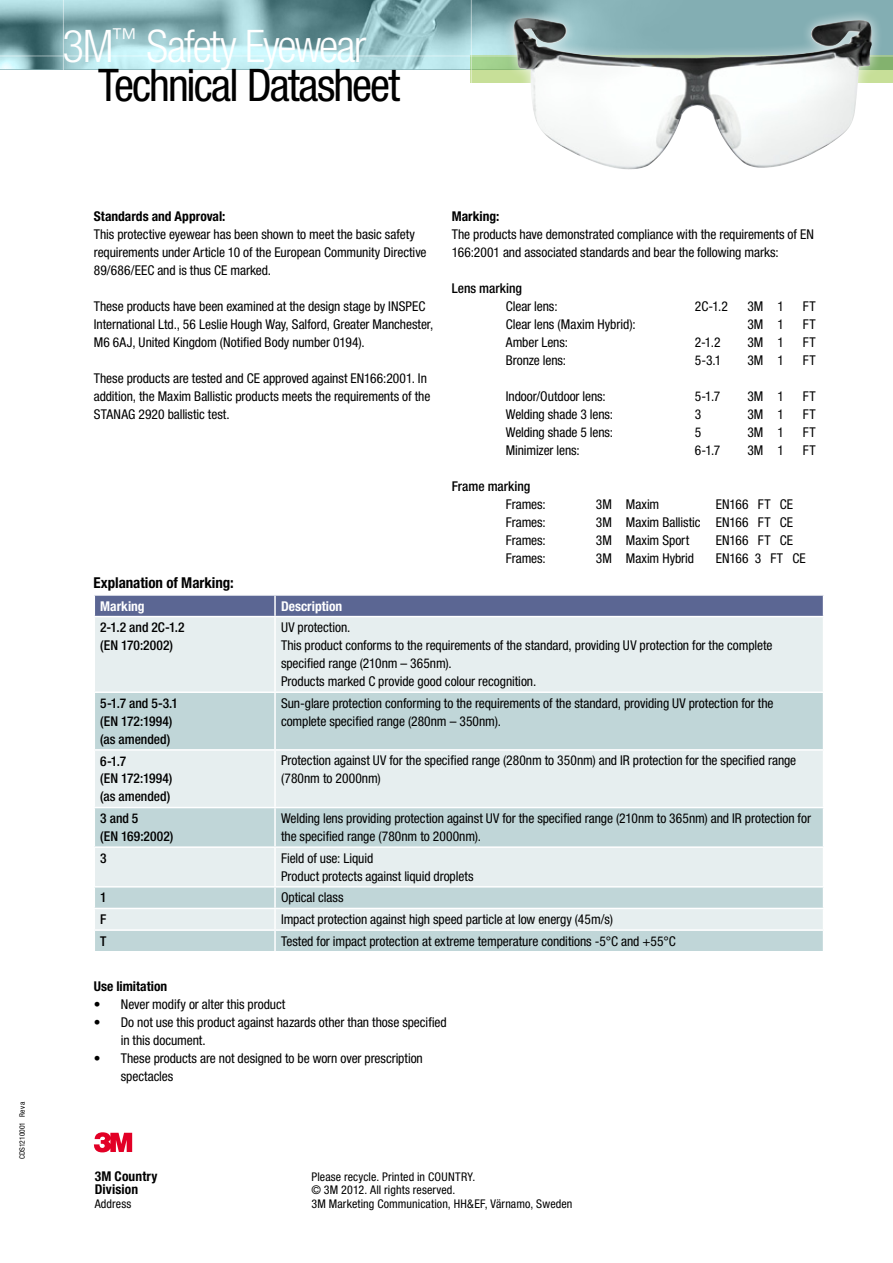
<style>
.page{position:relative;width:893px;height:1263px;background:#fff}
.page>*{position:absolute;margin:0;border:0;box-sizing:border-box;transform-origin:0 0}
.t1{font:condensed 45px/39.3px "Helvetica Neue LT Pro";letter-spacing:-.04em;color:#000}
.t2{font:700 condensed 15px "Helvetica Neue LT Pro";letter-spacing:-.005em;color:#000}
.t3{font:condensed 13.5px/18px "Helvetica Neue LT Pro";letter-spacing:-.005em;color:#000}
.t4{font:500 condensed 13.5px/18px "Helvetica Neue LT Pro";color:#000}
.t5{font:700 condensed 13.5px/13.5px "Helvetica Neue LT Pro";letter-spacing:.005em;color:#000}
.t6{font:700 condensed 13.5px "Helvetica Neue LT Pro";color:#fff}
.t7{font:condensed 12px/13.5px "Helvetica Neue LT Pro";letter-spacing:.01em;color:#000}
.t8{font:condensed 7.5px "Helvetica Neue LT Pro";color:#000}
.s1{font-weight:300;color:#fff}
</style>
<div class="page">
<div style="left:95px;top:617px;width:728px;height:74px;background:#e6eeef"></div>
<svg style="left:95px;top:693px;width:728px;height:258px;background:#d1e1e2"></svg>
<svg style="left:94px;top:595px;width:730px;height:21px;background:#626d97"></svg>
<hr style="left:274px;top:617px;width:2px;height:74px;background:#fff">
<hr style="left:274px;top:693px;width:2px;height:56px;background:#fff">
<hr style="left:94px;top:749px;width:181px;height:2px;background:#fff">
<hr style="left:275px;top:749px;width:549px;height:2px;background:#fff">
<hr style="left:274px;top:751px;width:2px;height:56px;background:#fff">
<hr style="left:94px;top:807px;width:181px;height:1px;background:#fff">
<hr style="left:275px;top:807px;width:549px;height:1px;background:#fff">
<hr style="left:274px;top:808px;width:2px;height:38px;background:#fff">
<hr style="left:94px;top:846px;width:181px;height:2px;background:#fff">
<hr style="left:275px;top:846px;width:549px;height:2px;background:#fff">
<hr style="left:274px;top:848px;width:2px;height:38px;background:#fff">
<hr style="left:274px;top:887px;width:2px;height:21px;background:#fff">
<hr style="left:94px;top:886px;width:181px;height:1px;background:#fff">
<hr style="left:275px;top:886px;width:549px;height:1px;background:#fff">
<hr style="left:94px;top:908px;width:181px;height:1px;background:#fff">
<hr style="left:275px;top:908px;width:549px;height:1px;background:#fff">
<hr style="left:274px;top:909px;width:2px;height:20px;background:#fff">
<hr style="left:94px;top:929px;width:181px;height:2px;background:#fff">
<hr style="left:275px;top:929px;width:549px;height:2px;background:#fff">
<hr style="left:274px;top:931px;width:2px;height:20px;background:#fff">
<svg style="left:94px;top:1132px;width:38px;height:20px"></svg>
<div style="left:0;top:0;width:893px;height:69px;background:#83aeb3"></div>
<img style="left:0;top:0;width:592px;height:69px">
<svg style="left:472px;top:57px;width:421px;height:26px"></svg>
<hr style="left:0;top:56px;width:893px;height:1px;background:#fff">
<hr style="left:63px;top:0;width:1px;height:204px;background:#fff">
<hr style="left:471px;top:0;width:1px;height:204px;background:#fff">
<div style="left:502px;top:6px;width:381px;height:175px;background:#fff;opacity:.75"></div>
<img style="left:513px;top:19px;width:27px;height:110px">
<h1 class="t1" style="left:98px;top:26px;width:304px;text-indent:-35px"><span class="s1">3M</span><sup>™</sup> <span class="s1">Safety Eyewear<br></span>Technical Datasheet</h1>
<p class="t8" style="left:18px;top:1159px;width:59px;rotate:-90deg">CDS1210001 Rev a</p>
<p class="t5" style="left:94px;top:209px;width:133px">Standards and Approval:</p>
<p class="t3" style="left:94px;top:225px;width:334px">This protective eyewear has been shown to meet the basic safety requirements under Article 10 of the European Community Directive<br>89/686/EEC and is thus CE marked.</p>
<p class="t3" style="left:94px;top:297px;width:341px">These products have been examined at the design stage by INSPEC<br>International Ltd., 56 Leslie Hough Way, Salford, Greater Manchester,<br>M6 6AJ, United Kingdom (Notified Body number 0194).</p>
<p class="t3" style="left:94px;top:369px;width:338px">These products are tested and CE approved against EN166:2001. In addition, the Maxim Ballistic products meets the requirements of the<br>STANAG 2920 ballistic test.</p>
<p class="t5" style="left:452px;top:209px;width:49px">Marking:</p>
<p class="t3" style="left:452px;top:225px;width:364px">The products have demonstrated compliance with the requirements of EN<br>166:2001 and associated standards and bear the following marks:</p>
<p class="t4" style="left:452px;top:279px;width:72px">Lens marking</p>
<p class="t3" style="left:506px;top:297px;width:53px">Clear lens:</p>
<p class="t3" style="left:695px;top:297px;width:35px">2C-1.2</p>
<p class="t3" style="left:747px;top:297px;width:38px">3M 1</p>
<p class="t3" style="left:803px;top:297px;width:14px">FT</p>
<p class="t3" style="left:506px;top:315px;width:131px">Clear lens (Maxim Hybrid):</p>
<p class="t3" style="left:747px;top:315px;width:38px">3M 1</p>
<p class="t3" style="left:803px;top:315px;width:14px">FT</p>
<p class="t3" style="left:506px;top:333px;width:64px">Amber Lens:</p>
<p class="t3" style="left:695px;top:333px;width:27px">2-1.2</p>
<p class="t3" style="left:747px;top:333px;width:38px">3M 1</p>
<p class="t3" style="left:803px;top:333px;width:14px">FT</p>
<p class="t3" style="left:506px;top:351px;width:62px">Bronze lens:</p>
<p class="t3" style="left:695px;top:351px;width:28px">5-3.1</p>
<p class="t3" style="left:747px;top:351px;width:38px">3M 1</p>
<p class="t3" style="left:803px;top:351px;width:14px">FT</p>
<p class="t3" style="left:506px;top:387px;width:102px">Indoor/Outdoor lens:</p>
<p class="t3" style="left:695px;top:387px;width:27px">5-1.7</p>
<p class="t3" style="left:747px;top:387px;width:38px">3M 1</p>
<p class="t3" style="left:803px;top:387px;width:14px">FT</p>
<p class="t3" style="left:506px;top:405px;width:109px">Welding shade 3 lens:</p>
<p class="t3" style="left:695px;top:405px;width:8px">3</p>
<p class="t3" style="left:747px;top:405px;width:38px">3M 1</p>
<p class="t3" style="left:803px;top:405px;width:14px">FT</p>
<p class="t3" style="left:506px;top:423px;width:109px">Welding shade 5 lens:</p>
<p class="t3" style="left:695px;top:423px;width:8px">5</p>
<p class="t3" style="left:747px;top:423px;width:38px">3M 1</p>
<p class="t3" style="left:803px;top:423px;width:14px">FT</p>
<p class="t3" style="left:506px;top:441px;width:76px">Minimizer lens:</p>
<p class="t3" style="left:695px;top:441px;width:27px">6-1.7</p>
<p class="t3" style="left:747px;top:441px;width:38px">3M 1</p>
<p class="t3" style="left:803px;top:441px;width:14px">FT</p>
<p class="t4" style="left:452px;top:477px;width:80px">Frame marking</p>
<p class="t3" style="left:506px;top:495px;width:42px">Frames:</p>
<p class="t3" style="left:596px;top:495px;width:65px">3M Maxim</p>
<p class="t3" style="left:716px;top:495px;width:79px">EN166 FT CE</p>
<p class="t3" style="left:506px;top:513px;width:42px">Frames:</p>
<p class="t3" style="left:596px;top:513px;width:199px">3M Maxim Ballistic EN166 FT CE</p>
<p class="t3" style="left:506px;top:531px;width:42px">Frames:</p>
<p class="t3" style="left:596px;top:531px;width:95px">3M Maxim Sport</p>
<p class="t3" style="left:716px;top:531px;width:79px">EN166 FT CE</p>
<p class="t3" style="left:506px;top:549px;width:42px">Frames:</p>
<p class="t3" style="left:596px;top:549px;width:100px">3M Maxim Hybrid</p>
<p class="t3" style="left:716px;top:549px;width:91px">EN166 3 FT CE</p>
<p class="t2" style="left:94px;top:574px;width:142px">Explanation of Marking:</p>
<p class="t6" style="left:100px;top:598px;width:46px">Marking</p>
<p class="t6" style="left:281px;top:598px;width:63px">Description</p>
<p class="t4" style="left:100px;top:618px;width:86px">2-1.2 and 2C-1.2 (EN 170:2002)</p>
<p class="t3" style="left:281px;top:618px;width:493px">UV protection.<br>This product conforms to the requirements of the standard, providing UV protection for the complete specified range (210nm – 365nm).<br>Products marked C provide good colour recognition.</p>
<p class="t4" style="left:100px;top:694px;width:79px">5-1.7 and 5-3.1 (EN 172:1994) (as amended)</p>
<p class="t3" style="left:281px;top:694px;width:494px">Sun-glare protection conforming to the requirements of the standard, providing UV protection for the complete specified range (280nm – 350nm).</p>
<p class="t4" style="left:100px;top:751px;width:74px">6-1.7<br>(EN 172:1994) (as amended)</p>
<p class="t3" style="left:281px;top:752px;width:517px">Protection against UV for the specified range (280nm to 350nm) and IR protection for the specified range (780nm to 2000nm)</p>
<p class="t4" style="left:100px;top:809px;width:75px">3 and 5<br>(EN 169:2002)</p>
<p class="t3" style="left:281px;top:809px;width:531px">Welding lens providing protection against UV for the specified range (210nm to 365nm) and IR protection for the specified range (780nm to 2000nm).</p>
<p class="t4" style="left:100px;top:849px;width:8px">3</p>
<p class="t3" style="left:281px;top:849px;width:194px">Field of use: Liquid<br>Product protects against liquid droplets</p>
<p class="t4" style="left:100px;top:888px;width:8px">1</p>
<p class="t3" style="left:281px;top:888px;width:64px">Optical class</p>
<p class="t4" style="left:100px;top:910px;width:8px">F</p>
<p class="t3" style="left:281px;top:910px;width:333px">Impact protection against high speed particle at low energy (45m/s)</p>
<p class="t4" style="left:100px;top:932px;width:8px">T</p>
<p class="t3" style="left:281px;top:932px;width:396px">Tested for impact protection at extreme temperature conditions -5°C and +55°C</p>
<p class="t5" style="left:94px;top:979px;width:75px">Use limitation</p>
<p class="t3" style="left:94px;top:995px;width:193px">• Never modify or alter this product</p>
<p class="t3" style="left:121px;top:1013px;width:327px;text-indent:-27px">• Do not use this product against hazards other than those specified in this document.</p>
<p class="t3" style="left:121px;top:1049px;width:304px;text-indent:-27px">• These products are not designed to be worn over prescription spectacles</p>
<p class="t5" style="left:95px;top:1169px;width:64px">3M Country<br>Division</p>
<p class="t7" style="left:95px;top:1196px;width:38px">Address</p>
<p class="t7" style="left:311px;top:1169px;width:262px">Please recycle. Printed in COUNTRY.<br>© 3M 2012. All rights reserved.<br>3M Marketing Communication, HH&amp;EF, Värnamo, Sweden</p>
</div>
